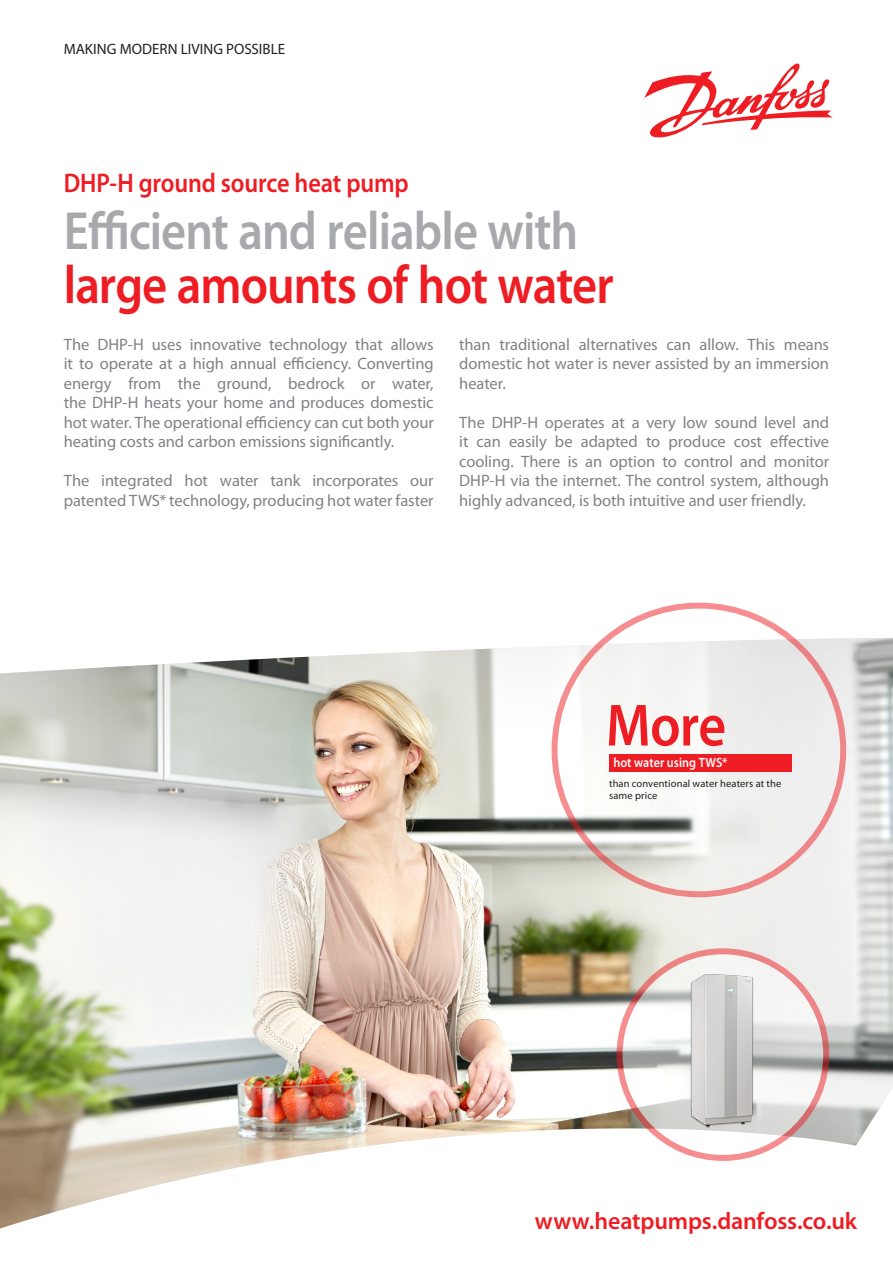
<style>
.page{position:relative;width:893px;height:1263px;background:#fff}
.page>*{position:absolute;margin:0;border:0;box-sizing:border-box;transform-origin:0 0}
.t1{font:600 60px "Myriad Pro";color:#ee1d23;scale:.9 1}
.Headline_1{font:600 54px "Myriad Pro";letter-spacing:-.02em;color:#a8a9ad;scale:.9 1}
.Headline_1-2{font:600 54px "Myriad Pro";letter-spacing:-.02em;color:#ee1d23;scale:.9 1}
.Headline_1-3{font:600 27px "Myriad Pro";letter-spacing:-.005em;color:#ee1d23;scale:.9 1}
.URL_normal{font:600 24px "Myriad Pro";letter-spacing:-.01em;color:#ee1d23}
.Body_text_top{font:16.5px/19.5px "Myriad Pro";letter-spacing:-.005em;color:#808285;text-align:justify}
.t2{font:15px "Myriad Pro";color:#231f20}
.t3{font:600 13.5px "Myriad Pro";letter-spacing:.005em;color:#fff;scale:.9 1}
.t4{font:10.5px "Myriad Pro";letter-spacing:.01em;color:#231f20}
</style>
<div class="page">
<img style="left:0;top:638px;width:893px;height:590px">
<svg style="left:620px;top:951px;width:206px;height:207px"></svg>
<div style="left:617px;top:948px;width:212px;height:213px;border:6px solid #ee1d23;border-radius:50%"></div>
<div style="left:609px;top:754px;width:183px;height:17px;background:#ee1d23"></div>
<img style="left:684px;top:969px;width:77px;height:162px">
<svg style="left:644px;top:63px;width:189px;height:75px"></svg>
<p class="t2" style="left:64px;top:39px;width:223px">MAKING MODERN LIVING POSSIBLE</p>
<p class="Headline_1-3" style="left:64px;top:165px;width:385px">DHP-H ground source heat pump</p>
<p class="Headline_1" style="left:64px;top:197px;width:573px">Efficient and reliable with</p>
<p class="Headline_1-2" style="left:64px;top:251px;width:612px">large amounts of hot water</p>
<p class="Body_text_top" style="left:64px;top:334px;width:371px">The DHP-H uses innovative technology that allows it to operate at a high annual efficiency. Converting energy from the ground, bedrock or water, the DHP-H heats your home and produces domestic hot water. The operational efficiency can cut both your heating costs and carbon emissions significantly.</p>
<p class="Body_text_top" style="left:64px;top:470px;width:371px">The integrated hot water tank incorporates our patented TWS* technology, producing hot water faster</p>
<p class="Body_text_top" style="left:459px;top:334px;width:371px">than traditional alternatives can allow. This means domestic hot water is never assisted by an immersion heater.</p>
<p class="Body_text_top" style="left:459px;top:412px;width:371px">The DHP-H operates at a very low sound level and it can easily be adapted to produce cost effective cooling. There is an option to control and monitor DHP-H via the internet. The control system, although highly advanced, is both intuitive and user friendly.</p>
<p class="t1" style="left:606px;top:687px;width:135px">More</p>
<p class="t3" style="left:613px;top:754px;width:128px">hot water using TWS*</p>
<p class="t4" style="left:609px;top:777px;width:174px">than conventional water heaters at the</p>
<p class="t4" style="left:609px;top:789px;width:50px">same price</p>
<p class="URL_normal" style="left:535px;top:1205px;width:324px">www.heatpumps.danfoss.co.uk</p>
</div>
